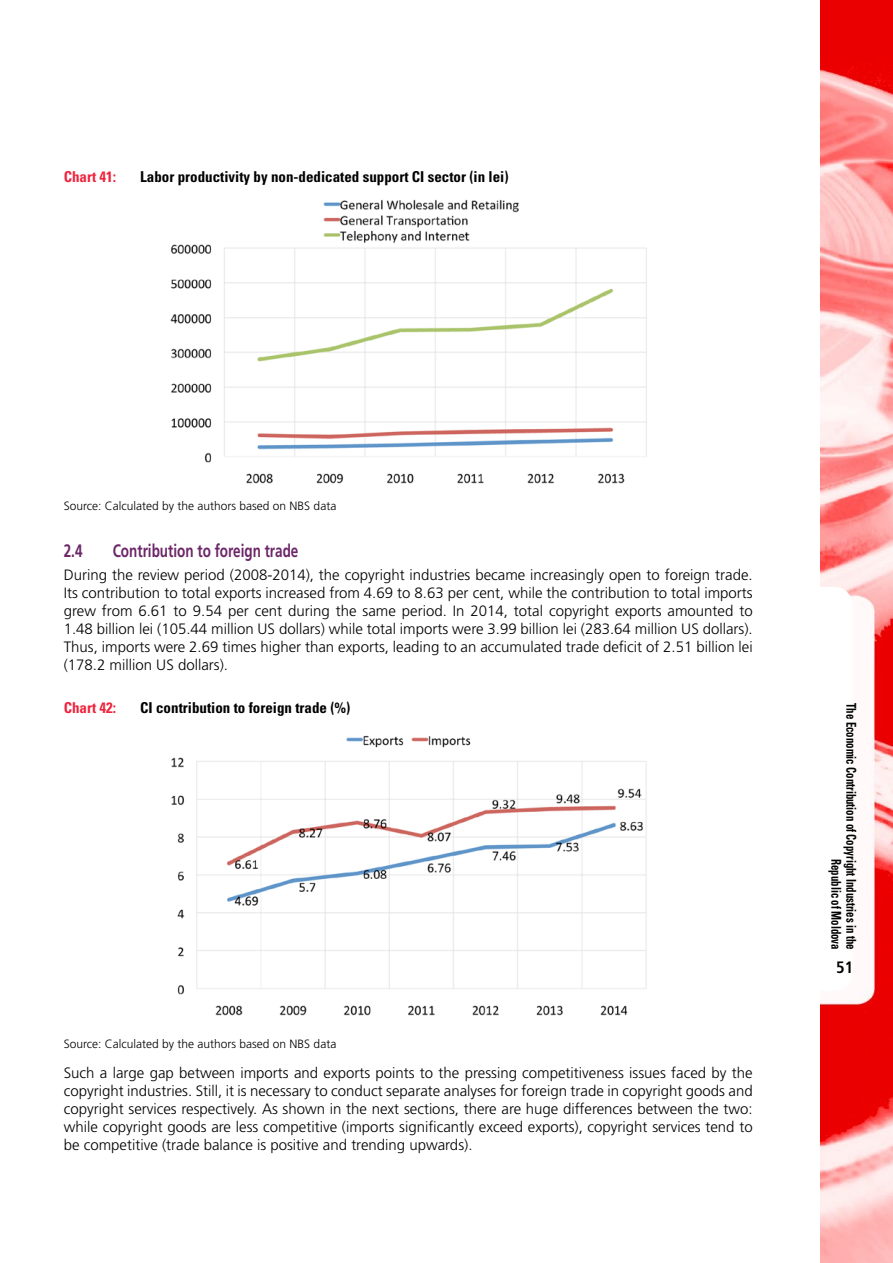
<style>
.page{position:relative;width:893px;height:1263px;background:#fff}
.page>*{position:absolute;margin:0;border:0;box-sizing:border-box;transform-origin:0 0}
.t1{font:700 18px "Frutiger";color:#6c2668;scale:.75 1}
.t2{font:700 condensed 16.5px "Frutiger";color:#000}
.t3{font:300 15px/18px "Frutiger";color:#000;text-align:justify}
.t4{font:700 condensed 15px "Univers";color:#000}
.t5{font:700 condensed 15px "Univers";color:#ee243d}
.t6{font:700 condensed 13.5px/15px "Univers";color:#000;text-align:right;scale:.8 1}
.t7{font:300 12px "Frutiger";color:#000}
</style>
<div class="page">
<img style="left:820px;top:0;width:73px;height:1263px">
<div style="left:768px;top:588px;width:84px;height:402px;background:#fff;border-radius:18px"></div>
<div style="left:767px;top:587px;width:86px;height:404px;border:2px solid #fff;border-radius:18px"></div>
<img style="left:170px;top:199px;width:477px;height:284px">
<img style="left:171px;top:735px;width:476px;height:281px">
<p class="t5" style="left:64px;top:167px;width:54px">Chart 41:</p>
<p class="t4" style="left:140px;top:167px;width:370px">Labor productivity by non-dedicated support CI sector (in lei)</p>
<p class="t7" style="left:64px;top:499px;width:274px">Source: Calculated by the authors based on NBS data</p>
<p class="t1" style="left:64px;top:540px;width:27px">2.4</p>
<p class="t1" style="left:113px;top:540px;width:249px">Contribution to foreign trade</p>
<p class="t3" style="left:64px;top:566px;width:690px">During the review period (2008-2014), the copyright industries became increasingly open to foreign trade.<br>Its contribution to total exports increased from 4.69 to 8.63 per cent, while the contribution to total imports grew from 6.61 to 9.54 per cent during the same period. In 2014, total copyright exports amounted to 1.48 billion lei (105.44 million US dollars) while total imports were 3.99 billion lei (283.64 million US dollars).<br>Thus, imports were 2.69 times higher than exports, leading to an accumulated trade deficit of 2.51 billion lei (178.2 million US dollars).</p>
<p class="t5" style="left:64px;top:699px;width:54px">Chart 42:</p>
<p class="t4" style="left:140px;top:699px;width:212px">CI contribution to foreign trade (%)</p>
<p class="t7" style="left:64px;top:1036px;width:274px">Source: Calculated by the authors based on NBS data</p>
<p class="t3" style="left:64px;top:1064px;width:690px">Such a large gap between imports and exports points to the pressing competitiveness issues faced by the copyright industries. Still, it is necessary to conduct separate analyses for foreign trade in copyright goods and copyright services respectively. As shown in the next sections, there are huge differences between the two: while copyright goods are less competitive (imports significantly exceed exports), copyright services tend to be competitive (trade balance is positive and trending upwards).</p>
<p class="t6" style="left:859px;top:703px;width:310px;rotate:90deg">The Economic Contribution of Copyright Industries in the<br>Republic of Moldova</p>
<p class="t2" style="left:836px;top:958px;width:19px">51</p>
</div>
